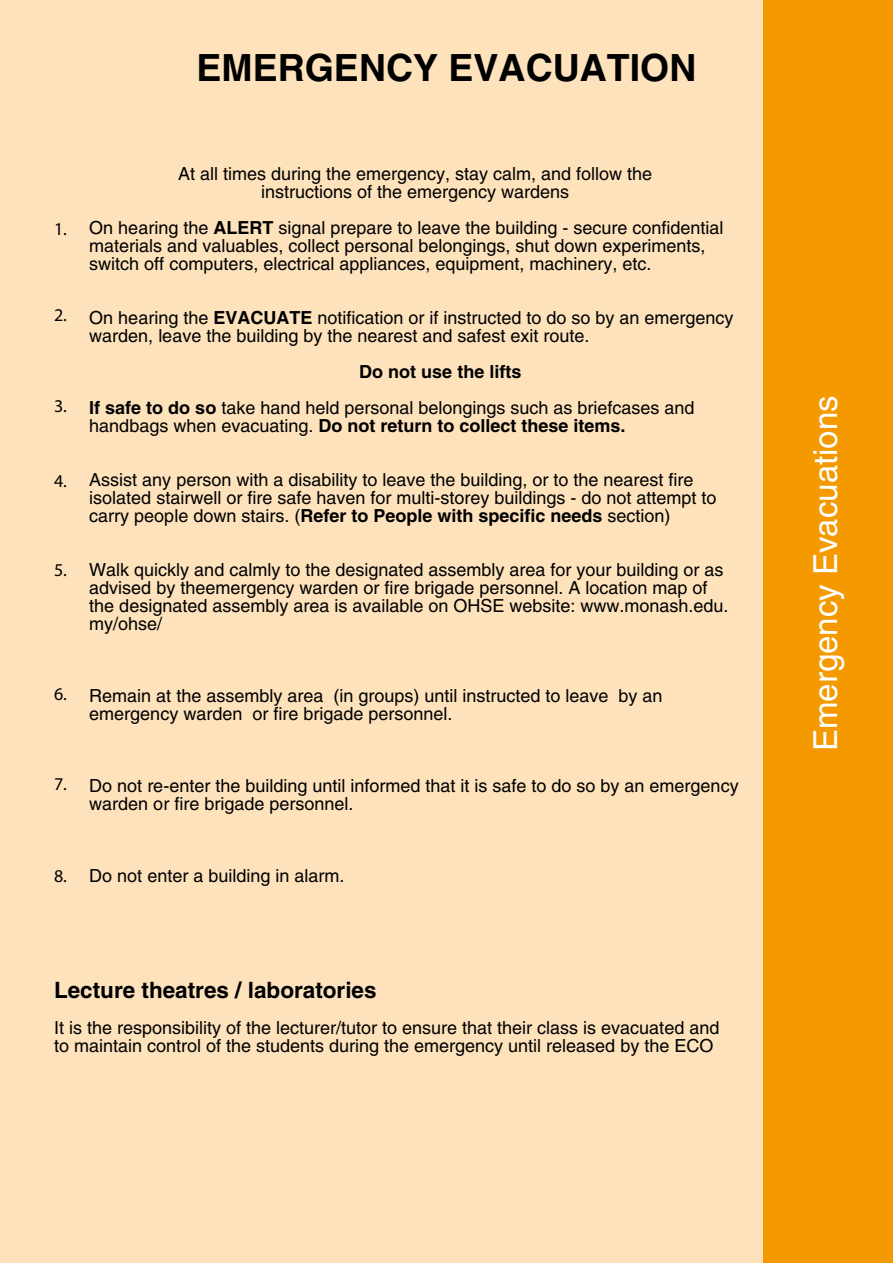
<style>
.page{position:relative;width:893px;height:1263px;background:#fff}
.page>*{position:absolute;margin:0;border:0;box-sizing:border-box;transform-origin:0 0}
.t1{font:700 37.5px "Helvetica LT Std";color:#000}
.t2{font:33px "Helvetica LT Std";color:#fff}
.t3{font:700 22.5px "Helvetica LT Std";color:#000}
.t4{font:18px/18px "Helvetica LT Std";color:#000}
.t5{font:700 18px "Helvetica LT Std";color:#000}
.t6{font:18px "Myriad Pro";color:#000}
.s1{font-weight:700}
.s2{font-weight:400}
</style>
<div class="page">
<div style="left:0;top:0;width:772px;height:1263px;background:#fde2bc"></div>
<div style="left:763px;top:0;width:130px;height:1263px;background:#f49a00"></div>
<h1 class="t1" style="left:196px;top:45px;width:502px">EMERGENCY EVACUATION</h1>
<p class="t6" style="left:54px;top:218px;width:14px">1.</p>
<p class="t6" style="left:54px;top:303px;width:14px">2.</p>
<p class="t6" style="left:54px;top:395px;width:14px">3.</p>
<p class="t6" style="left:54px;top:470px;width:14px">4.</p>
<p class="t6" style="left:54px;top:558px;width:14px">5.</p>
<p class="t6" style="left:54px;top:683px;width:14px">6.</p>
<p class="t6" style="left:54px;top:773px;width:14px">7.</p>
<p class="t6" style="left:54px;top:864px;width:14px">8.</p>
<p class="t4" style="left:178px;top:164px;width:476px;text-align:center">At all times during the emergency, stay calm, and follow the instructions of the emergency wardens</p>
<p class="t4" style="left:89px;top:218px;width:636px">On hearing the <span class="s1">ALERT</span> signal prepare to leave the building - secure confidential materials and valuables, collect personal belongings, shut down experiments, switch off computers, electrical appliances, equipment, machinery, etc.</p>
<p class="t4" style="left:89px;top:308px;width:646px">On hearing the <span class="s1">EVACUATE</span> notification or if instructed to do so by an emergency warden, leave the building by the nearest and safest exit route.</p>
<p class="t4" style="left:89px;top:353px;width:607px;line-height:36px;text-indent:270px"><span class="s1">Do not use the lifts<br>If safe to do so</span> take hand held personal belongings such as briefcases and</p>
<p class="t5" style="left:89px;top:414px;width:538px"><span class="s2">handbags when evacuating.</span> Do not return to collect these items.</p>
<p class="t4" style="left:89px;top:470px;width:629px">Assist any person with a disability to leave the building, or to the nearest fire isolated stairwell or fire safe haven for multi-storey buildings - do not attempt to carry people down stairs. (<span class="s1">Refer to People with specific needs</span> section)</p>
<p class="t4" style="left:89px;top:560px;width:641px">Walk quickly and calmly to the designated assembly area for your building or as advised by theemergency warden or fire brigade personnel. A location map of the designated assembly area is available on OHSE website: www.monash.edu. my/ohse/</p>
<p class="t4" style="left:89px;top:686px;width:575px">Remain at the assembly area (in groups) until instructed to leave by an emergency warden or fire brigade personnel.</p>
<p class="t4" style="left:89px;top:776px;width:651px">Do not re-enter the building until informed that it is safe to do so by an emergency warden or fire brigade personnel.</p>
<p class="t4" style="left:89px;top:866px;width:257px">Do not enter a building in alarm.</p>
<p class="t3" style="left:54px;top:977px;width:324px">Lecture theatres / laboratories</p>
<p class="t4" style="left:54px;top:1019px;width:667px">It is the responsibility of the lecturer/tutor to ensure that their class is evacuated and to maintain control of the students during the emergency until released by the ECO</p>
<h2 class="t2" style="left:806px;top:751px;width:357px;rotate:-90deg">Emergency Evacuations</h2>
</div>
